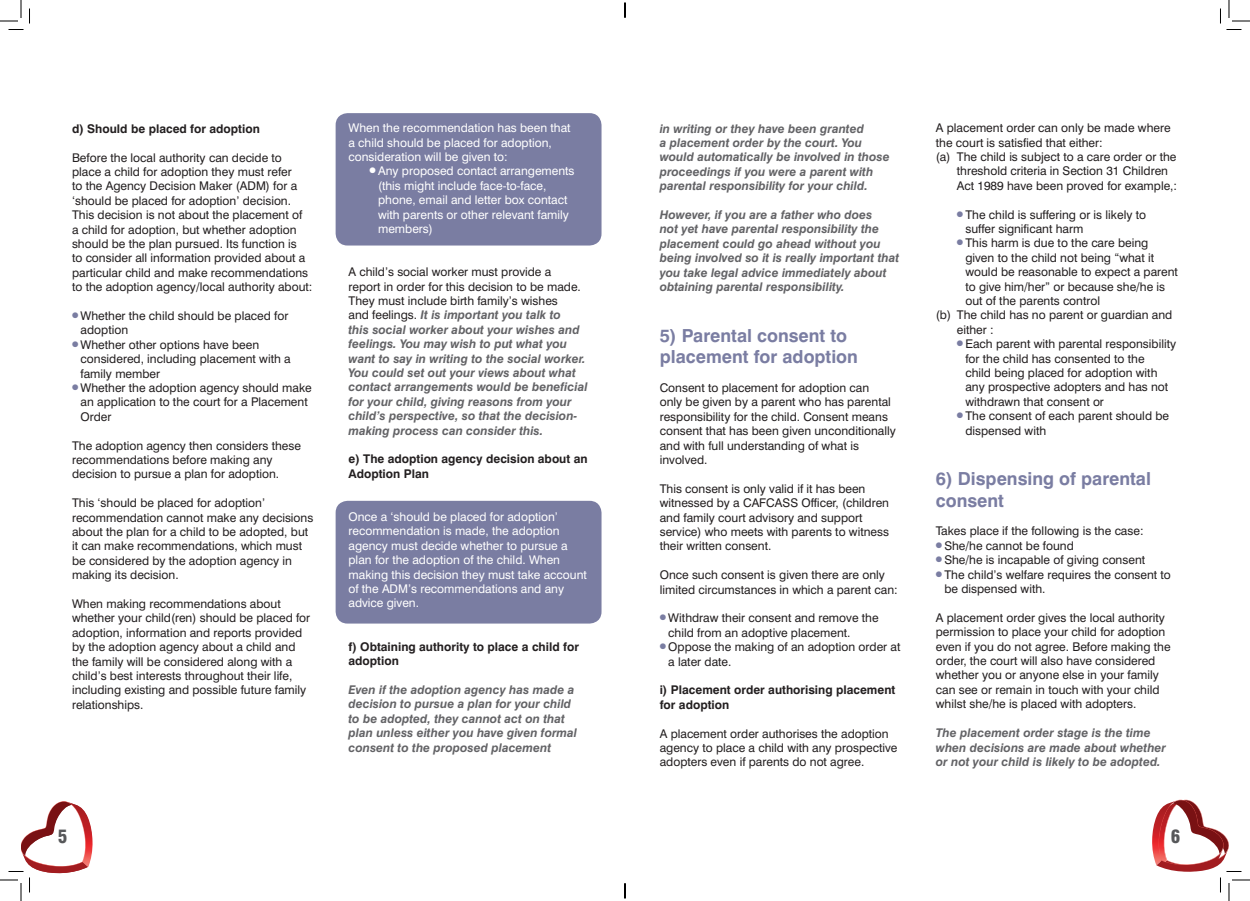
<style>
.page{position:relative;width:1250px;height:901px;background:#fff}
.page>*{position:absolute;margin:0;border:0;box-sizing:border-box;transform-origin:0 0}
.title1{font:700 18px/21.6px "Swiss 721 BT";color:#7a7da2}
.t1{font:900 condensed 18px "Swiss 721 BT";color:#57585a}
.body{font:12px/14.4px "Swiss 721 BT";color:#231f20}
.body-2{font:italic 700 12px/14.4px "Swiss 721 BT";color:#636366}
.body-3{font:12px/14.4px "Swiss 721 BT";color:#fff}
.body-4{font:700 12px/14.4px "Swiss 721 BT";color:#231f20}
.s1{font-weight:400;font-style:normal;color:#231f20}
</style>
<div class="page">
<div style="left:336px;top:113px;width:265px;height:133px;background:#7a7da2;border-radius:12px"></div>
<div style="left:336px;top:501px;width:265px;height:123px;background:#7a7da2;border-radius:12px"></div>
<svg style="left:0;top:0;width:30px;height:30px"></svg>
<svg style="left:0;top:801px;width:93px;height:100px"></svg>
<svg style="left:1220px;top:0;width:30px;height:30px"></svg>
<svg style="left:1152px;top:799px;width:98px;height:102px"></svg>
<svg style="left:624px;top:3px;width:2px;height:15px"></svg>
<svg style="left:624px;top:883px;width:2px;height:15px"></svg>
<p class="body-4" style="left:72px;top:121px;width:189px">d) Should be placed for adoption</p>
<p class="body" style="left:72px;top:150px;width:242px">Before the local authority can decide to place a child for adoption they must refer<br>to the Agency Decision Maker (ADM) for a ‘should be placed for adoption’ decision.<br>This decision is not about the placement of<br>a child for adoption, but whether adoption should be the plan pursued. Its function is<br>to consider all information provided about a particular child and make recommendations to the adoption agency/local authority about:</p>
<p class="body" style="left:81px;top:308px;width:209px;text-indent:-9px"><sup>●</sup> Whether the child should be placed for adoption</p>
<p class="body" style="left:81px;top:337px;width:212px;text-indent:-9px"><sup>●</sup> Whether other options have been considered, including placement with a family member</p>
<p class="body" style="left:81px;top:380px;width:233px;text-indent:-9px"><sup>●</sup> Whether the adoption agency should make an application to the court for a Placement<br>Order</p>
<p class="body" style="left:72px;top:438px;width:230px">The adoption agency then considers these recommendations before making any decision to pursue a plan for adoption.</p>
<p class="body" style="left:72px;top:496px;width:243px">This ‘should be placed for adoption’ recommendation cannot make any decisions about the plan for a child to be adopted, but it can make recommendations, which must be considered by the adoption agency in making its decision.</p>
<p class="body" style="left:72px;top:596px;width:240px">When making recommendations about whether your child(ren) should be placed for adoption, information and reports provided by the adoption agency about a child and the family will be considered along with a child’s best interests throughout their life, including existing and possible future family relationships.</p>
<p class="body-3" style="left:348px;top:121px;width:224px">When the recommendation has been that a child should be placed for adoption, consideration will be given to:</p>
<p class="body-3" style="left:378px;top:164px;width:198px;text-indent:-9px">● Any proposed contact arrangements (this might include face-to-face, phone, email and letter box contact with parents or other relevant family members)</p>
<p class="body-2" style="left:348px;top:265px;width:241px"><span class="s1">A child’s social worker must provide a<br>report in order for this decision to be made.<br>They must include birth family’s wishes<br>and feelings.</span> It is important you talk to<br>this social worker about your wishes and feelings. You may wish to put what you want to say in writing to the social worker.<br>You could set out your views about what contact arrangements would be beneficial for your child, giving reasons from your child’s perspective, so that the decision&shy;making process can consider this.</p>
<p class="body-4" style="left:348px;top:452px;width:241px">e) The adoption agency decision about an<br>Adoption Plan</p>
<p class="body-3" style="left:348px;top:509px;width:240px">Once a ‘should be placed for adoption’ recommendation is made, the adoption agency must decide whether to pursue a plan for the adoption of the child. When making this decision they must take account of the ADM’s recommendations and any advice given.</p>
<p class="body-4" style="left:348px;top:639px;width:232px">f) Obtaining authority to place a child for adoption</p>
<p class="body-2" style="left:348px;top:682px;width:230px">Even if the adoption agency has made a decision to pursue a plan for your child to be adopted, they cannot act on that plan unless either you have given formal consent to the proposed placement</p>
<p class="body-2" style="left:660px;top:121px;width:231px">in writing or they have been granted<br>a placement order by the court. You would automatically be involved in those proceedings if you were a parent with parental responsibility for your child.</p>
<p class="body-2" style="left:660px;top:208px;width:241px">However, if you are a father who does<br>not yet have parental responsibility the placement could go ahead without you being involved so it is really important that you take legal advice immediately about obtaining parental responsibility.</p>
<p class="title1" style="left:660px;top:324px;width:200px">5) Parental consent to placement for adoption</p>
<p class="body" style="left:660px;top:380px;width:238px">Consent to placement for adoption can<br>only be given by a parent who has parental responsibility for the child. Consent means consent that has been given unconditionally and with full understanding of what is involved.</p>
<p class="body" style="left:660px;top:481px;width:231px">This consent is only valid if it has been witnessed by a CAFCASS Officer, (children and family court advisory and support service) who meets with parents to witness their written consent.</p>
<p class="body" style="left:660px;top:568px;width:239px">Once such consent is given there are only limited circumstances in which a parent can:</p>
<p class="body" style="left:668px;top:611px;width:212px;text-indent:-9px"><sup>●</sup> Withdraw their consent and remove the child from an adoptive placement.</p>
<p class="body" style="left:668px;top:640px;width:234px;text-indent:-9px"><sup>●</sup> Oppose the making of an adoption order at a later date.</p>
<p class="body-4" style="left:659px;top:683px;width:237px">i) Placement order authorising placement for adoption</p>
<p class="body" style="left:659px;top:726px;width:239px">A placement order authorises the adoption agency to place a child with any prospective adopters even if parents do not agree.</p>
<p class="body" style="left:936px;top:121px;width:236px">A placement order can only be made where the court is satisfied that either:</p>
<p class="body" style="left:957px;top:149px;width:222px;text-indent:-21px">(a) The child is subject to a care order or the threshold criteria in Section 31 Children<br>Act 1989 have been proved for example,:</p>
<p class="body" style="left:965px;top:207px;width:182px;text-indent:-9px"><sup>●</sup> The child is suffering or is likely to suffer significant harm</p>
<p class="body" style="left:965px;top:236px;width:214px;text-indent:-9px"><sup>●</sup> This harm is due to the care being given to the child not being “what it would be reasonable to expect a parent to give him/her” or because she/he is out of the parents control</p>
<p class="body" style="left:957px;top:308px;width:217px;text-indent:-21px">(b) The child has no parent or guardian and either :</p>
<p class="body" style="left:965px;top:337px;width:212px;text-indent:-9px"><sup>●</sup> Each parent with parental responsibility for the child has consented to the<br>child being placed for adoption with any prospective adopters and has not withdrawn that consent or</p>
<p class="body" style="left:965px;top:409px;width:205px;text-indent:-9px"><sup>●</sup> The consent of each parent should be dispensed with</p>
<p class="title1" style="left:936px;top:468px;width:217px">6) Dispensing of parental consent</p>
<p class="body" style="left:936px;top:524px;width:209px">Takes place if the following is the case:</p>
<p class="body" style="left:936px;top:538px;width:139px"><sup>●</sup> She/he cannot be found</p>
<p class="body" style="left:936px;top:553px;width:211px"><sup>●</sup> She/he is incapable of giving consent</p>
<p class="body" style="left:944px;top:567px;width:228px;text-indent:-9px"><sup>●</sup> The child’s welfare requires the consent to be dispensed with.</p>
<p class="body" style="left:936px;top:610px;width:236px">A placement order gives the local authority permission to place your child for adoption even if you do not agree. Before making the order, the court will also have considered whether you or anyone else in your family can see or remain in touch with your child whilst she/he is placed with adopters.</p>
<p class="body-2" style="left:936px;top:725px;width:232px">The placement order stage is the time when decisions are made about whether or not your child is likely to be adopted.</p>
<p class="t1" style="left:58px;top:825px;width:11px">5</p>
<p class="t1" style="left:1170px;top:825px;width:11px">6</p>
</div>
